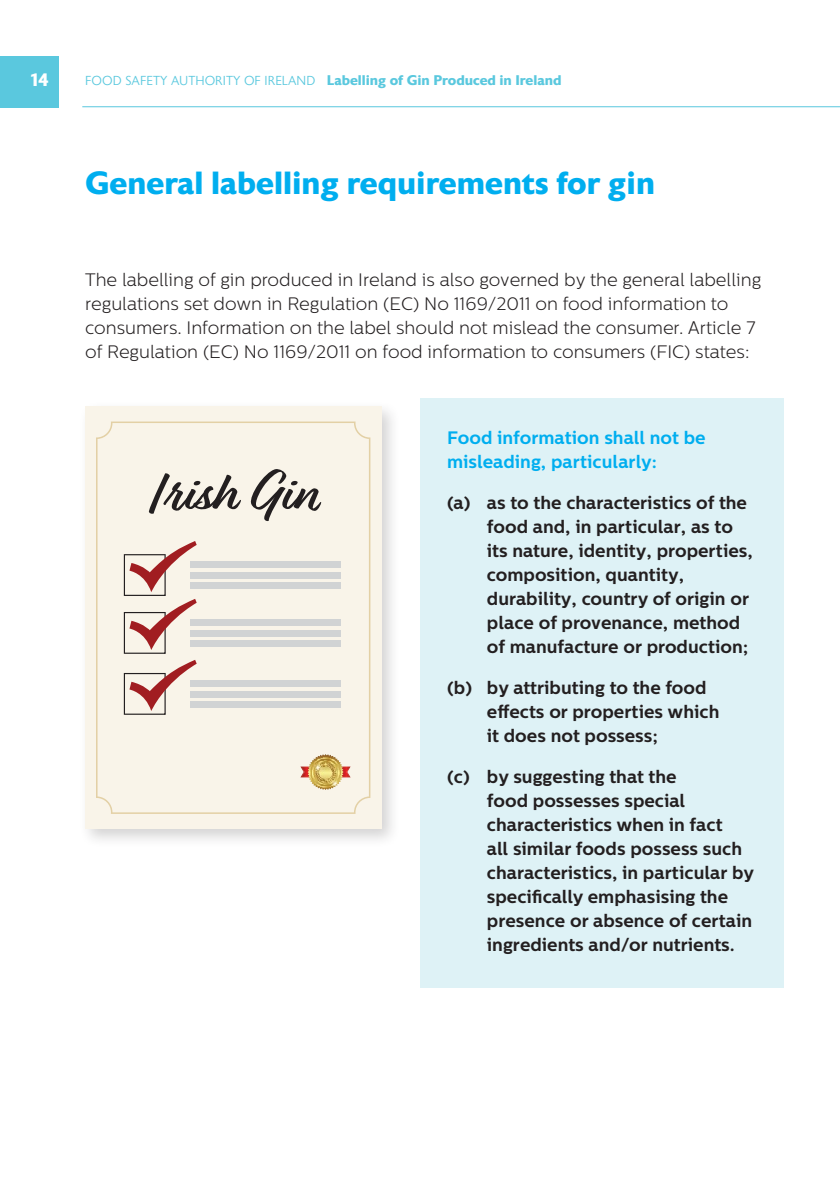
<style>
.page{position:relative;width:840px;height:1191px;background:#fff}
.page>*{position:absolute;margin:0;border:0;box-sizing:border-box;transform-origin:0 0}
.t1{font:700 55.2px "Relation";color:#231f20}
.Heading_1_SH{font:700 32px "Astoria Sans";color:#00aeef}
.Body_sh_1{font:700 18px/24px "Centrale Sans";color:#231f20}
.Body_sh_1-2{font:300 18px/24px "Centrale Sans";color:#231f20}
.Body_sh_1-3{font:700 18px/24px "Centrale Sans";color:#00aeef}
.t2{font:700 18px "Astoria Sans";color:#fff}
.t3{font:700 14px "Astoria Sans";color:#5ac8de}
.s1{font-weight:300;font-size:13px}
</style>
<div class="page">
<div style="left:0;top:57px;width:58px;height:51px;background:#5ac8de"></div>
<hr style="left:82px;top:106px;width:757px;height:1px;background:#5ac8de">
<div style="left:420px;top:398px;width:362px;height:590px;background:#def2f6"></div>
<div style="left:79px;top:400px;width:321px;height:448px;background:#231f20;opacity:.2"></div>
<div style="left:85px;top:406px;width:296px;height:423px;background:#f9f4e9"></div>
<svg style="left:96px;top:421px;width:274px;height:393px"></svg>
<svg style="left:300px;top:763px;width:50px;height:18px"></svg>
<div style="left:190px;top:562px;width:151px;height:6px;background:#d1d3d4"></div>
<div style="left:190px;top:572px;width:151px;height:7px;background:#d1d3d4"></div>
<div style="left:190px;top:583px;width:151px;height:6px;background:#d1d3d4"></div>
<svg style="left:124px;top:541px;width:72px;height:113px"></svg>
<div style="left:190px;top:619px;width:151px;height:7px;background:#d1d3d4"></div>
<div style="left:190px;top:630px;width:151px;height:7px;background:#d1d3d4"></div>
<div style="left:190px;top:640px;width:151px;height:7px;background:#d1d3d4"></div>
<svg style="left:124px;top:660px;width:72px;height:55px"></svg>
<div style="left:190px;top:680px;width:151px;height:7px;background:#d1d3d4"></div>
<div style="left:190px;top:691px;width:151px;height:7px;background:#d1d3d4"></div>
<div style="left:190px;top:701px;width:151px;height:7px;background:#d1d3d4"></div>
<img style="left:307px;top:754px;width:36px;height:36px">
<p class="t2" style="left:31px;top:69px;width:19px">14</p>
<p class="t3" style="left:85px;top:73px;width:477px"><span class="s1">FOOD SAFETY AUTHORITY OF IRELAND</span> Labelling of Gin Produced in Ireland</p>
<p class="Heading_1_SH" style="left:85px;top:165px;width:571px">General labelling requirements for gin</p>
<p class="Body_sh_1-2" style="left:85px;top:267px;width:677px">The labelling of gin produced in Ireland is also governed by the general labelling regulations set down in Regulation (EC) No 1169/2011 on food information to consumers. Information on the label should not mislead the consumer. Article 7 of Regulation (EC) No 1169/2011 on food information to consumers (FIC) states:</p>
<h1 class="t1" style="left:150px;top:461px;width:167px">Irish Gin</h1>
<p class="Body_sh_1-3" style="left:447px;top:426px;width:260px">Food information shall not be misleading, particularly:</p>
<p class="Body_sh_1" style="left:486px;top:491px;width:267px;text-indent:-40px">(a) as to the characteristics of the food and, in particular, as to its nature, identity, properties, composition, quantity, durability, country of origin or place of provenance, method of manufacture or production;</p>
<p class="Body_sh_1" style="left:486px;top:676px;width:234px;text-indent:-40px">(b) by attributing to the food effects or properties which it does not possess;</p>
<p class="Body_sh_1" style="left:486px;top:765px;width:268px;text-indent:-40px">(c) by suggesting that the<br>food possesses special characteristics when in fact<br>all similar foods possess such characteristics, in particular by specifically emphasising the presence or absence of certain ingredients and/or nutrients.</p>
</div>
